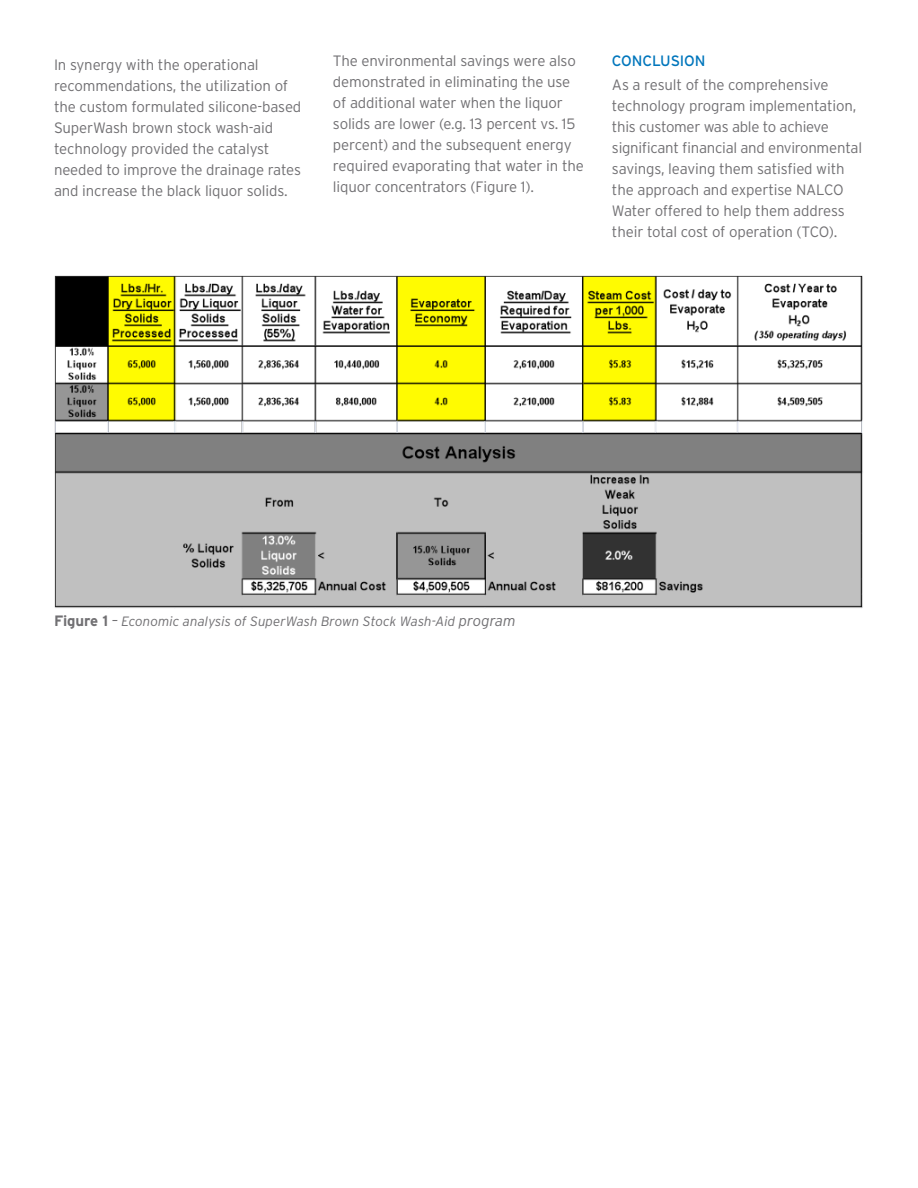
<style>
.page{position:relative;width:918px;height:1188px;background:#fff}
.page>*{position:absolute;margin:0;border:0;box-sizing:border-box;transform-origin:0 0}
.t1{font:300 15px/21px "Interstate";letter-spacing:-.01em;color:#717073}
.t2{font:15px "Interstate";letter-spacing:-.01em;color:#0076bc}
.t3{font:italic 300 13.5px "Interstate";color:#717073}
.s1{font-weight:700;font-style:normal;font-size:15px}
.s2{font-size:15px}
</style>
<div class="page">
<img style="left:55px;top:275px;width:808px;height:334px">
<p class="t1" style="left:54px;top:54px;width:249px">In synergy with the operational recommendations, the utilization of the custom formulated silicone-based SuperWash brown stock wash-aid technology provided the catalyst needed to improve the drainage rates and increase the black liquor solids.</p>
<p class="t1" style="left:333px;top:50px;width:252px">The environmental savings were also demonstrated in eliminating the use of additional water when the liquor solids are lower (e.g. 13 percent vs. 15 percent) and the subsequent energy required evaporating that water in the liquor concentrators (Figure 1).</p>
<p class="t2" style="left:612px;top:52px;width:95px">CONCLUSION</p>
<p class="t1" style="left:612px;top:74px;width:252px">As a result of the comprehensive technology program implementation, this customer was able to achieve significant financial and environmental savings, leaving them satisfied with the approach and expertise NALCO Water offered to help them address their total cost of operation (TCO).</p>
<p class="t3" style="left:54px;top:613px;width:463px"><span class="s1">Figure 1</span> <span class="s2">–</span> Economic analysis of SuperWash Brown Stock Wash-Aid <span class="s2">program</span></p>
</div>
